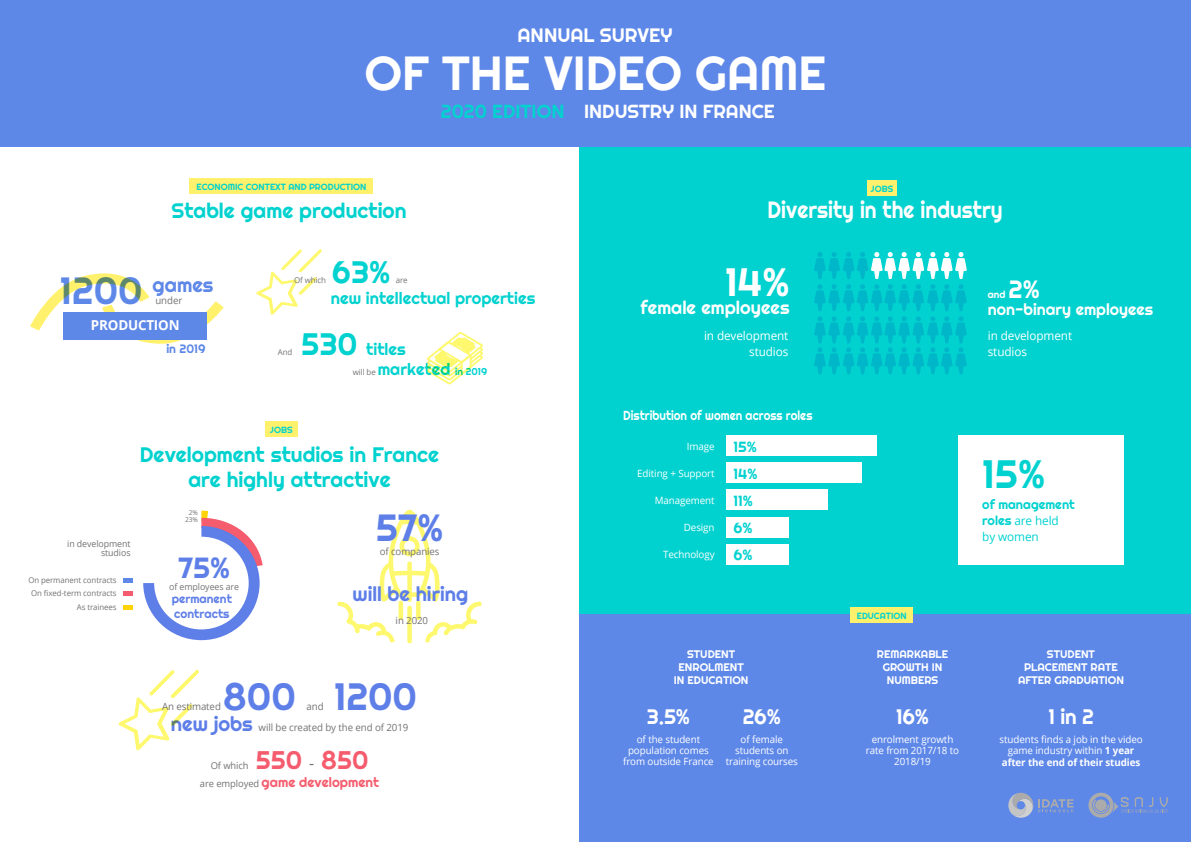
<style>
.page{position:relative;width:1191px;height:842px;background:#fff}
.page>*{position:absolute;margin:0;border:0;box-sizing:border-box;transform-origin:0 0}
.t1{font:47.8px "Righteous";color:#fff}
.t2{font:39.6px "Righteous";color:#fff}
.t3{font:39.6px "Righteous";color:#01d2cf}
.t4{font:38.1px "Righteous";color:#5e7ee8}
.t5{font:37.8px "Righteous";color:#5e7ee8}
.t6{font:31.1px "Righteous";color:#01d2cf}
.t7{font:29.1px "Righteous";color:#5e7ee8}
.t8{font:25.5px "Righteous";color:#f55c6e}
.t9{font:25px "Righteous";color:#fff}
.t10{font:23.5px "Righteous";color:#fff;scale:.89 1}
.t11{font:21px/25.2px "Righteous";color:#01d2cf;text-align:center}
.t12{font:21px "Righteous";color:#fff}
.t13{font:20.1px "Righteous";color:#5e7ee8}
.t14{font:20.1px "Righteous";color:#5e88e8}
.t15{font:19.4px "Righteous";color:#fff}
.t16{font:19px "Righteous";color:#fff}
.t17{font:18.2px "Righteous";color:#fff}
.t18{font:16.5px "Righteous";color:#01d2cf}
.t19{font:16px "Righteous";color:#fff}
.t20{font:14.7px/27.1px "Righteous";color:#01d2cf}
.t21{font:700 13.7px "Open Sans";letter-spacing:-.015em;color:#fff}
.t22{font:13.5px "Righteous";color:#f55c6e}
.t23{font:13.1px "Righteous";color:#fff;scale:.89 1}
.t24{font:12.8px "Righteous";color:#01d2cf}
.t25{font:12.1px "Righteous";color:#5e88e8}
.t26{font:12px/16px "Open Sans";letter-spacing:-.01em;color:#fff}
.t27{font:12px/16px "Open Sans";letter-spacing:-.01em;color:#01d2cf}
.t28{font:12px/14.4px "Righteous";color:#5e7ee8}
.t29{font:11px/13px "Righteous";color:#fff;text-align:center}
.t30{font:10px/11px "Open Sans";letter-spacing:-.01em;color:#fff;text-align:center}
.t31{font:700 10px "Open Sans";letter-spacing:-.01em;color:#fff}
.t32{font:10px "Righteous";color:#fff}
.t33{font:9.9px "Open Sans";letter-spacing:-.01em;color:#757374}
.t34{font:9.8px "Open Sans";letter-spacing:-.01em;color:#757374}
.t35{font:9.6px "Open Sans";letter-spacing:-.01em;color:#757374}
.t36{font:9px "Righteous";color:#01d2cf}
.t37{font:9px/9px "Open Sans";letter-spacing:-.01em;color:#757374;text-align:right}
.t38{font:8.1px "Open Sans";letter-spacing:-.01em;color:#757374}
.t39{font:8px/13.3px "Open Sans";letter-spacing:-.01em;color:#757374;text-align:right}
.t40{font:6.7px "Open Sans";color:#757374}
.s1{color:#01d2cf}
.s2{font-size:37.9px}
.s3{font-size:31.1px}
.s4{font-family:"Open Sans";font-size:8.1px;color:#757374}
.s5{font-size:9.9px}
.s6{font-family:"Righteous";font-size:20.2px;color:#5e7ee8}
.s7{font-family:"Open Sans";font-size:16.2px;color:#757374}
.s8{font-family:"Open Sans";font-size:9.6px;color:#757374}
.s9{font-family:"Righteous";font-size:12.8px}
.s10{font-weight:700}
</style>
<div class="page">
<div style="left:579px;top:614px;width:612px;height:228px;background:#5e88e8"></div>
<div style="left:579px;top:147px;width:612px;height:467px;background:#01d2cf"></div>
<svg style="left:814px;top:252px;width:152px;height:122px"></svg>
<div style="left:726px;top:435px;width:151px;height:20px;background:#fff"></div>
<div style="left:726px;top:462px;width:136px;height:21px;background:#fff"></div>
<div style="left:726px;top:489px;width:102px;height:21px;background:#fff"></div>
<div style="left:726px;top:517px;width:63px;height:20px;background:#fff"></div>
<div style="left:726px;top:544px;width:63px;height:20px;background:#fff"></div>
<div style="left:957px;top:435px;width:166px;height:129px;background:#fff"></div>
<div style="left:867px;top:180px;width:30px;height:16px;background:#fff16c"></div>
<div style="left:850px;top:607px;width:62px;height:16px;background:#fff16c"></div>
<div style="left:407px;top:606px;width:5px;height:37px;background:#fdf86d;border-radius:2px"></div>
<svg style="left:337px;top:510px;width:145px;height:132px"></svg>
<svg style="left:119px;top:670px;width:80px;height:80px"></svg>
<div style="left:123px;top:577px;width:10px;height:5px;background:#5e88e8"></div>
<div style="left:123px;top:591px;width:10px;height:5px;background:#f55c6e"></div>
<div style="left:123px;top:604px;width:10px;height:5px;background:#ffd306"></div>
<svg style="left:143px;top:511px;width:120px;height:129px"></svg>
<svg style="left:30px;top:273px;width:194px;height:71px"></svg>
<div style="left:63px;top:312px;width:144px;height:27px;background:#5e88e8"></div>
<svg style="left:256px;top:249px;width:66px;height:66px"></svg>
<svg style="left:427px;top:332px;width:56px;height:52px"></svg>
<div style="left:190px;top:178px;width:183px;height:16px;background:#fff16c"></div>
<div style="left:265px;top:421px;width:33px;height:16px;background:#fff16c"></div>
<div style="left:0;top:0;width:1191px;height:147px;background:#5e88e8"></div>
<svg style="left:1008px;top:793px;width:65px;height:25px"></svg>
<svg style="left:1088px;top:793px;width:79px;height:25px"></svg>
<h3 class="t15" style="left:517px;top:23px;width:156px">ANNUAL SURVEY</h3>
<h1 class="t1" style="left:365px;top:43px;width:463px">OF THE VIDEO GAME</h1>
<h3 class="t16" style="left:441px;top:100px;width:335px"><span class="s1">2020 EDITION</span> INDUSTRY IN FRANCE</h3>
<p class="t36" style="left:196px;top:181px;width:171px">ECONOMIC CONTEXT AND PRODUCTION</p>
<p class="t36" style="left:871px;top:183px;width:24px">JOBS</p>
<h3 class="t11" style="left:172px;top:198px;width:236px">Stable game production</h3>
<h3 class="t14" style="left:60px;top:272px;width:155px"><span class="s2">1200</span> games</h3>
<p class="t33" style="left:155px;top:294px;width:28px">under</p>
<h3 class="t21" style="left:91px;top:316px;width:90px">PRODUCTION</h3>
<h3 class="t6" style="left:332px;top:252px;width:60px">63%</h3>
<h3 class="t18" style="left:331px;top:287px;width:206px">new intellectual properties</h3>
<p class="t38" style="left:294px;top:274px;width:34px">Of which</p>
<p class="t38" style="left:396px;top:274px;width:13px">are</p>
<p class="t25" style="left:166px;top:341px;width:41px">in 2019</p>
<p class="t38" style="left:278px;top:346px;width:16px">And</p>
<h3 class="t18" style="left:301px;top:338px;width:106px"><span class="s3">530</span> titles</h3>
<h3 class="t18" style="left:353px;top:359px;width:136px"><span class="s4">will be</span> marketed <span class="s5">in 2019</span></h3>
<p class="t36" style="left:270px;top:425px;width:24px">JOBS</p>
<p class="t37" style="left:67px;top:539px;width:65px">in development studios</p>
<p class="t39" style="left:28px;top:573px;width:90px">On permanent contracts<br>On fixed-term contracts<br>As trainees</p>
<h3 class="t11" style="left:140px;top:441px;width:301px">Development studios in France are highly attractive</h3>
<p class="t40" style="left:189px;top:508px;width:11px">2%</p>
<p class="t40" style="left:185px;top:515px;width:14px">23%</p>
<h3 class="t5" style="left:376px;top:504px;width:69px">57%</h3>
<h3 class="t7" style="left:178px;top:549px;width:54px">75%</h3>
<p class="t28" style="left:172px;top:592px;width:62px">permanent contracts</p>
<p class="t37" style="left:169px;top:582px;width:71px">of employees are</p>
<p class="t34" style="left:380px;top:545px;width:61px">of companies</p>
<h3 class="t13" style="left:352px;top:581px;width:117px">will be hiring</h3>
<p class="t34" style="left:396px;top:614px;width:34px">in 2020</p>
<h3 class="t4" style="left:223px;top:672px;width:74px">800</h3>
<p class="t33" style="left:162px;top:699px;width:60px">An estimated</p>
<p class="t33" style="left:306px;top:699px;width:19px">and</p>
<h3 class="t4" style="left:334px;top:672px;width:84px">1200</h3>
<p class="t33" style="left:171px;top:720px;width:239px"><span class="s6">new jobs</span> will be created by the end of 2019</p>
<p class="t35" style="left:211px;top:759px;width:39px">Of which</p>
<h3 class="t8" style="left:256px;top:744px;width:114px">550 <span class="s7">-</span> 850</h3>
<h3 class="t22" style="left:200px;top:774px;width:181px"><span class="s8">are employed</span> game development</h3>
<h3 class="t10" style="left:767px;top:195px;width:266px">Diversity in the industry</h3>
<h2 class="t2" style="left:725px;top:257px;width:66px">14%</h2>
<h3 class="t17" style="left:640px;top:296px;width:151px">female employees</h3>
<p class="t26" style="left:704px;top:328px;width:86px;text-align:right">in development studios</p>
<h3 class="t23" style="left:623px;top:407px;width:214px">Distribution of women across roles</h3>
<p class="t30" style="left:687px;top:440px;width:29px">Image</p>
<p class="t30" style="left:637px;top:468px;width:79px">Editing + Support</p>
<p class="t30" style="left:654px;top:495px;width:61px">Management</p>
<p class="t30" style="left:684px;top:522px;width:32px">Design</p>
<p class="t30" style="left:663px;top:549px;width:53px">Technology</p>
<h3 class="t20" style="left:733px;top:433px;width:25px">15%<br>14%<br>11%<br>6%<br>6%</h3>
<p class="t36" style="left:857px;top:610px;width:51px">EDUCATION</p>
<p class="t32" style="left:987px;top:288px;width:19px">and</p>
<h3 class="t9" style="left:1008px;top:273px;width:33px">2%</h3>
<h3 class="t19" style="left:987px;top:299px;width:167px">non-binary employees</h3>
<p class="t26" style="left:987px;top:328px;width:86px">in development studios</p>
<h2 class="t3" style="left:982px;top:449px;width:64px">15%</h2>
<p class="t24" style="left:982px;top:496px;width:94px">of management</p>
<p class="t27" style="left:982px;top:512px;width:78px"><span class="s9">roles</span> are held by women</p>
<p class="t29" style="left:674px;top:647px;width:76px">STUDENT<br>ENROLMENT<br>IN EDUCATION</p>
<p class="t29" style="left:877px;top:647px;width:73px">REMARKABLE<br>GROWTH IN<br>NUMBERS</p>
<p class="t29" style="left:1018px;top:647px;width:107px">STUDENT<br>PLACEMENT RATE<br>AFTER GRADUATION</p>
<h3 class="t12" style="left:1048px;top:704px;width:47px">1 in 2</h3>
<p class="t30" style="left:999px;top:734px;width:145px">students finds a job in the video game industry within <span class="s10">1 year</span></p>
<p class="t31" style="left:1002px;top:756px;width:140px">after the end of their studies</p>
<h3 class="t12" style="left:742px;top:704px;width:40px">26%</h3>
<p class="t30" style="left:726px;top:734px;width:73px">of female students on training courses</p>
<h3 class="t12" style="left:896px;top:704px;width:34px">16%</h3>
<p class="t30" style="left:866px;top:734px;width:95px">enrolment growth rate from 2017/18 to<br>2018/19</p>
<h3 class="t12" style="left:647px;top:704px;width:45px">3.5%</h3>
<p class="t30" style="left:623px;top:734px;width:92px">of the student population comes from outside France</p>
</div>
